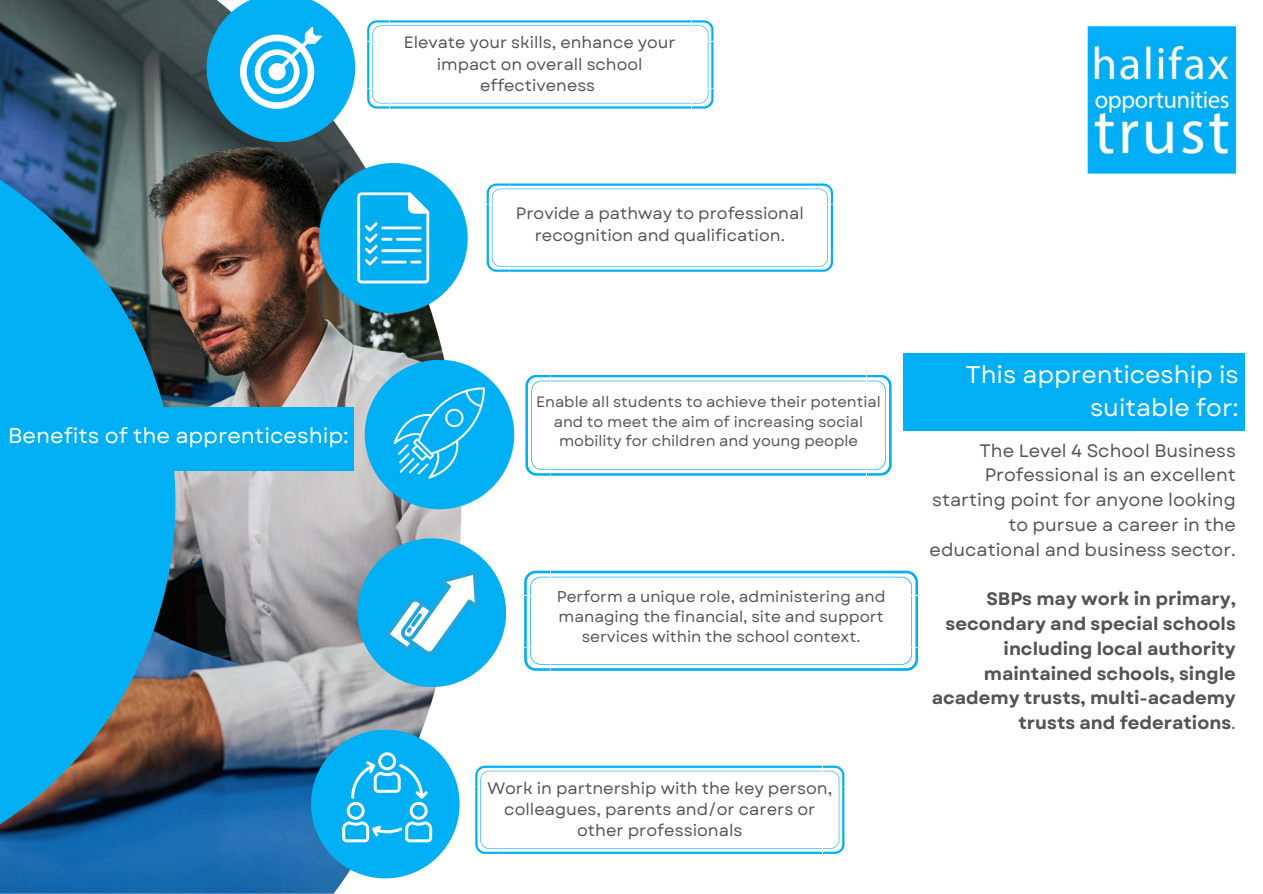
<style>
.page{position:relative;width:1263px;height:894px;background:#fff}
.page>*{position:absolute;margin:0;border:0;box-sizing:border-box;transform-origin:0 0}
.t1{font:24.15px/32.7px "Garet";color:#fff;text-align:right}
.t2{font:21.3px "Garet";color:#fff}
.t3{font:700 18px/24.8px "Garet";color:#545454;text-align:right}
.t4{font:18px/24.8px "Garet";color:#545454;text-align:right}
.t5{font:16.5px/21.3px "Garet";color:#545454;text-align:center}
.t6{font:16.35px/21.3px "Garet";color:#545454;text-align:center}
.t7{font:15.6px/20.2px "Garet";color:#545454;text-align:center}
.t8{font:15px/19.2px "Garet";color:#545454;text-align:center}
.s1{font-weight:400}
</style>
<div class="page">
<img style="left:0;top:0;width:461px;height:893px">
<svg style="left:207px;top:0;width:148px;height:142px"></svg>
<svg style="left:0;top:180px;width:176px;height:644px;background:#1b91c0"></svg>
<svg style="left:311px;top:729px;width:149px;height:149px"></svg>
<svg style="left:357px;top:538px;width:149px;height:149px"></svg>
<img style="left:361px;top:356px;width:154px;height:156px">
<svg style="left:367px;top:20px;width:346px;height:89px"></svg>
<img style="left:315px;top:160px;width:153px;height:156px">
<svg style="left:475px;top:765px;width:369px;height:88px"></svg>
<svg style="left:524px;top:570px;width:394px;height:100px"></svg>
<svg style="left:525px;top:375px;width:367px;height:100px"></svg>
<div style="left:903px;top:353px;width:341px;height:78px;background:#00aff4"></div>
<div style="left:0;top:406px;width:354px;height:64px;background:#00aff4"></div>
<img style="left:1084px;top:22px;width:155px;height:156px">
<svg style="left:487px;top:183px;width:346px;height:89px"></svg>
<h3 class="t2" style="left:8px;top:420px;width:342px">Benefits of the apprenticeship:</h3>
<p class="t6" style="left:404px;top:32px;width:273px">Elevate your skills, enhance your impact on overall school effectiveness</p>
<p class="t5" style="left:516px;top:203px;width:289px">Provide a pathway to professional recognition and qualification.</p>
<h3 class="t8" style="left:536px;top:392px;width:346px">Enable all students to achieve their potential and to meet the aim of increasing social mobility for children and young people</h3>
<h3 class="t7" style="left:557px;top:586px;width:330px">Perform a unique role, administering and managing the financial, site and support services within the school context.</h3>
<h3 class="t5" style="left:487px;top:777px;width:346px">Work in partnership with the key person, colleagues, parents and/or carers or other professionals</h3>
<p class="t1" style="left:965px;top:358px;width:275px">This apprenticeship is suitable for:</p>
<h1 class="t4" style="left:929px;top:438px;width:308px">The Level 4 School Business<br>Professional is an excellent starting point for anyone looking to pursue a career in the educational and business sector.</h1>
<p class="t3" style="left:932px;top:586px;width:306px">SBPs may work in primary, secondary and special schools including local authority maintained schools, single academy trusts, multi-academy trusts and federations<span class="s1">.</span></p>
</div>
